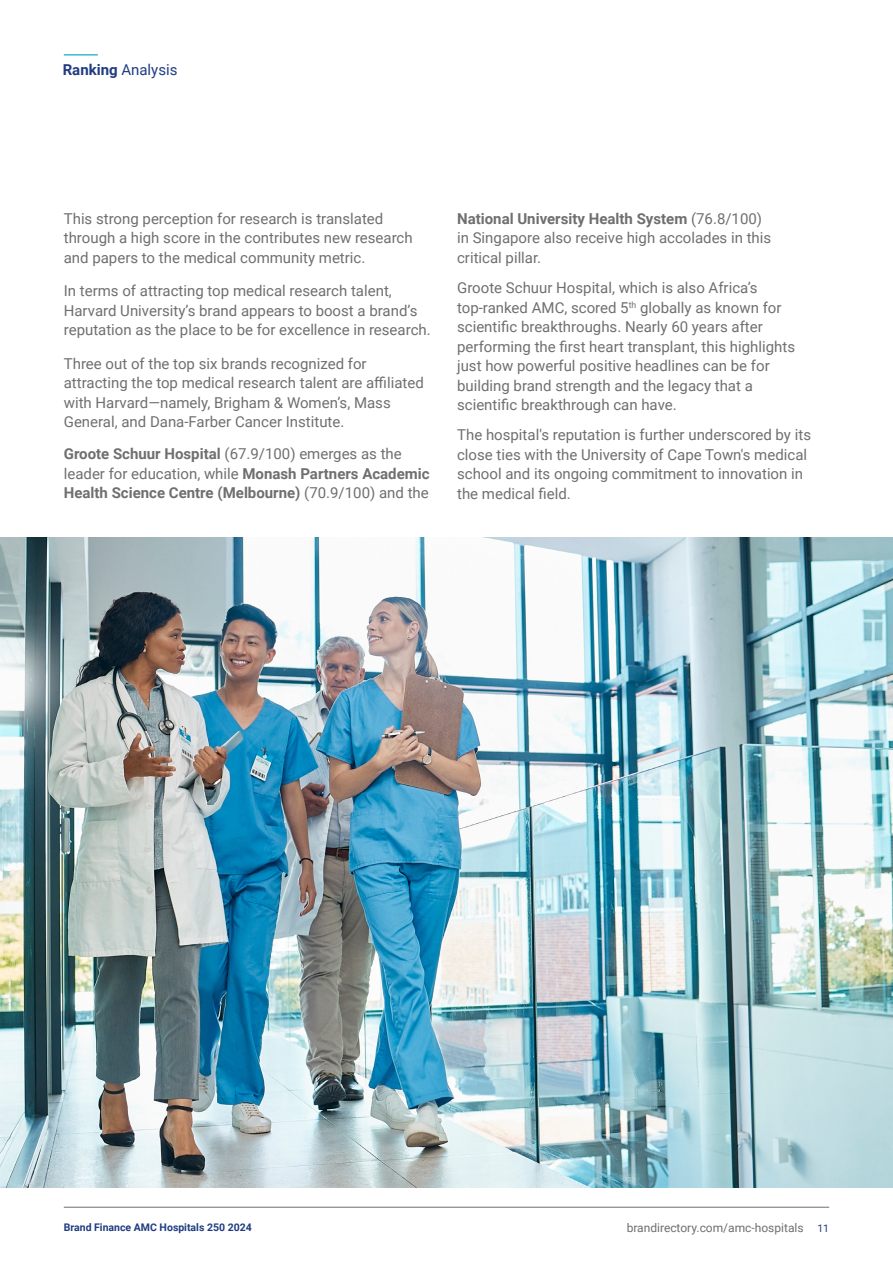
<style>
.page{position:relative;width:893px;height:1263px;background:#fff}
.page>*{position:absolute;margin:0;border:0;box-sizing:border-box;transform-origin:0 0}
.t1{font:15px/19.5px "Roboto";color:#706f6f}
.t2{font:700 15px/19.5px "Roboto";color:#706f6f}
.t3{font:15px "Roboto";color:#203c81}
.t4{font:12px "Roboto";color:#706f6f}
.t5{font:700 10.5px "Roboto";color:#203c81}
.t6{font:10.5px "Roboto";color:#203c81}
.s1{font-weight:700}
.s2{font-weight:400}
</style>
<div class="page">
<hr style="left:64px;top:1207px;width:765px;height:1px;background:#706f6f">
<img style="left:0;top:538px;width:893px;height:650px">
<hr style="left:64px;top:54px;width:34px;height:2px;background:#4abed3">
<p class="t3" style="left:63px;top:59px;width:116px"><span class="s1">Ranking</span> Analysis</p>
<p class="t1" style="left:64px;top:208px;width:350px">This strong perception for research is translated through a high score in the contributes new research and papers to the medical community metric.</p>
<p class="t1" style="left:64px;top:281px;width:368px">In terms of attracting top medical research talent,<br>Harvard University’s brand appears to boost a brand’s reputation as the place to be for excellence in research.</p>
<p class="t1" style="left:64px;top:353px;width:362px">Three out of the top six brands recognized for attracting the top medical research talent are affiliated with Harvard—namely, Brigham &amp; Women’s, Mass General, and Dana-Farber Cancer Institute.</p>
<p class="t2" style="left:64px;top:444px;width:367px">Groote Schuur Hospital <span class="s2">(67.9/100) emerges as the leader for education, while</span> Monash Partners Academic<br>Health Science Centre (Melbourne) <span class="s2">(70.9/100) and the</span></p>
<p class="t1" style="left:457px;top:208px;width:316px"><span class="s1">National University Health System</span> (76.8/100) in Singapore also receive high accolades in this critical pillar.</p>
<p class="t1" style="left:457px;top:277px;width:339px">Groote Schuur Hospital, which is also Africa’s top-ranked AMC, scored 5<sup>th</sup> globally as known for scientific breakthroughs. Nearly 60 years after performing the first heart transplant, this highlights just how powerful positive headlines can be for building brand strength and the legacy that a scientific breakthrough can have.</p>
<p class="t1" style="left:457px;top:424px;width:355px">The hospital's reputation is further underscored by its close ties with the University of Cape Town's medical school and its ongoing commitment to innovation in the medical field.</p>
<p class="t5" style="left:64px;top:1220px;width:190px">Brand Finance AMC Hospitals 250 2024</p>
<p class="t4" style="left:627px;top:1219px;width:179px">brandirectory.com/amc-hospitals</p>
<p class="t6" style="left:817px;top:1220px;width:13px">11</p>
</div>
